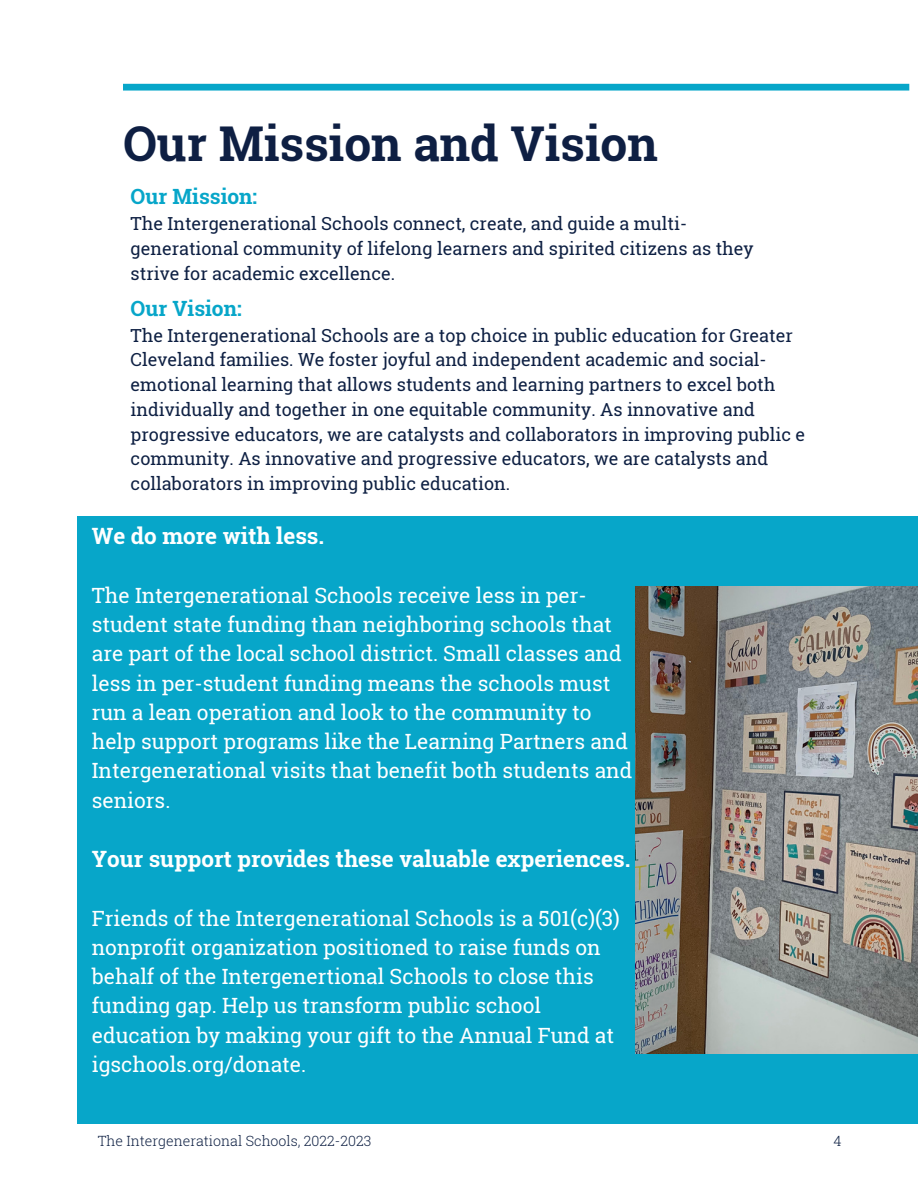
<style>
.page{position:relative;width:918px;height:1188px;background:#fff}
.page>*{position:absolute;margin:0;border:0;box-sizing:border-box;transform-origin:0 0}
.t1{font:700 48px "Roboto Slab";color:#0e1f43}
.t2{font:700 22.5px "Roboto Slab";color:#fff}
.t3{font:21px/29.2px "Roboto Slab";color:#fff}
.t4{font:700 21px "Roboto Slab";color:#07a6c9}
.t5{font:18px/24.8px "Roboto Slab";color:#0e2043}
.t6{font:300 14.1px "Roboto Slab";color:#0e2043}
</style>
<div class="page">
<div style="left:123px;top:84px;width:786px;height:7px;background:#07a6c9"></div>
<div style="left:77px;top:517px;width:841px;height:607px;background:#07a6c9"></div>
<img style="left:635px;top:587px;width:283px;height:467px">
<p class="t1" style="left:123px;top:111px;width:536px">Our Mission and Vision</p>
<p class="t4" style="left:131px;top:182px;width:128px">Our Mission:</p>
<p class="t5" style="left:131px;top:211px;width:625px">The Intergenerational Schools connect, create, and guide a multi&shy;generational community of lifelong learners and spirited citizens as they strive for academic excellence.</p>
<p class="t4" style="left:131px;top:294px;width:113px">Our Vision:</p>
<p class="t5" style="left:131px;top:322px;width:676px">The Intergenerational Schools are a top choice in public education for Greater Cleveland families. We foster joyful and independent academic and social&shy;emotional learning that allows students and learning partners to excel both individually and together in one equitable community. As innovative and progressive educators, we are catalysts and collaborators in improving public e community. As innovative and progressive educators, we are catalysts and collaborators in improving public education.</p>
<p class="t2" style="left:92px;top:521px;width:234px">We do more with less.</p>
<p class="t3" style="left:92px;top:580px;width:542px">The Intergenerational Schools receive less in per&shy;student state funding than neighboring schools that are part of the local school district. Small classes and less in per-student funding means the schools must run a lean operation and look to the community to help support programs like the Learning Partners and Intergenerational visits that benefit both students and seniors.</p>
<p class="t2" style="left:92px;top:844px;width:540px">Your support provides these valuable experiences.</p>
<p class="t3" style="left:92px;top:903px;width:530px">Friends of the Intergenerational Schools is a 501(c)(3) nonprofit organization positioned to raise funds on behalf of the Intergenertional Schools to close this funding gap. Help us transform public school education by making your gift to the Annual Fund at igschools.org/donate.</p>
<p class="t6" style="left:98px;top:1132px;width:275px">The Intergenerational Schools, 2022-2023</p>
<p class="t6" style="left:834px;top:1132px;width:10px">4</p>
</div>
